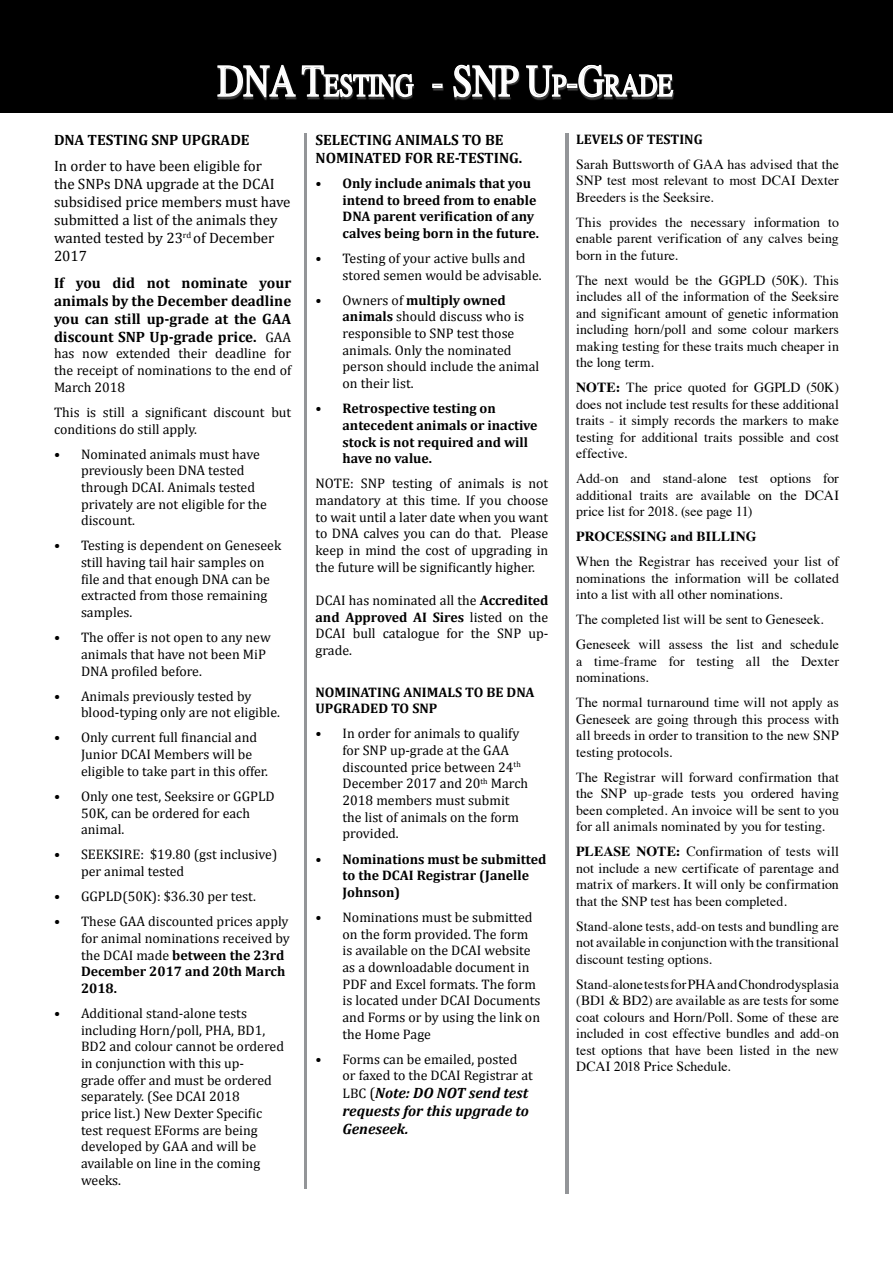
<style>
.page{position:relative;width:893px;height:1263px;background:#fff}
.page>*{position:absolute;margin:0;border:0;box-sizing:border-box;transform-origin:0 0}
.t1{font:31.5px "Times";color:#fff;scale:.8 1}
.t2{font:700 15px/18px "Cambria";color:#000;text-align:justify}
.t3{font:15px/18px "Cambria";color:#000}
.t4{font:italic 700 15px/18px "Cambria";color:#000;text-align:justify}
.t5{font:13.8px/16.6px "Cambria";color:#000}
.t6{font:13.8px/16.5px "Times";letter-spacing:.005em;color:#000;text-align:justify}
.t7{font:700 13.8px/16.6px "Cambria";color:#000}
.t8{font:700 13.8px "Times";letter-spacing:.005em;color:#000}
.s1{font-size:45px}
.s2{font-weight:700}
.s3{font-weight:400;font-size:13.8px}
.s4{font-weight:400;font-style:normal;font-size:13.8px}
.s5{font-weight:400;font-style:normal}
</style>
<div class="page">
<div style="left:0;top:0;width:893px;height:112px;background:#000"></div>
<div style="left:217px;top:65px;width:676px;height:89px;background:#fff;opacity:.25"></div>
<svg style="left:217px;top:64px;width:198px;height:34px"></svg>
<div style="left:432px;top:84px;width:11px;height:4px;border:2px solid #fff"></div>
<svg style="left:452px;top:64px;width:115px;height:34px"></svg>
<div style="left:567px;top:84px;width:10px;height:4px;border:2px solid #fff"></div>
<svg style="left:578px;top:64px;width:96px;height:34px"></svg>
<hr style="left:304px;top:133px;width:3px;height:1056px;background:#939598">
<hr style="left:565px;top:133px;width:4px;height:1060px;background:#939598">
<h1 class="t1" style="left:218px;top:56px;width:571px"><span class="s1">DNA</span> <span class="s1">T</span>ESTING <span class="s1">- SNP U</span>P<span class="s1">-G</span>RADE</h1>
<p class="t7" style="left:576px;top:130px;width:128px">LEVELS OF TESTING</p>
<p class="t6" style="left:576px;top:155px;width:264px">Sarah Buttsworth of GAA has advised that the SNP test most relevant to most DCAI Dexter Breeders is the Seeksire.</p>
<p class="t6" style="left:576px;top:213px;width:264px">This provides the necessary information to enable parent verification of any calves being born in the future.</p>
<p class="t6" style="left:576px;top:271px;width:264px">The next would be the GGPLD (50K). This includes all of the information of the Seeksire and significant amount of genetic information including horn/poll and some colour markers making testing for these traits much cheaper in the long term.</p>
<p class="t6" style="left:576px;top:378px;width:264px"><span class="s2">NOTE:</span> The price quoted for GGPLD (50K) does not include test results for these additional traits - it simply records the markers to make testing for additional traits possible and cost effective.</p>
<p class="t6" style="left:576px;top:469px;width:264px">Add-on and stand-alone test options for additional traits are available on the DCAI price list for 2018. (see page 11)</p>
<p class="t8" style="left:576px;top:523px;width:182px">PROCESSING and BILLING</p>
<p class="t6" style="left:576px;top:552px;width:264px">When the Registrar has received your list of nominations the information will be collated into a list with all other nominations.</p>
<p class="t6" style="left:576px;top:606px;width:264px;line-height:25px">The completed list will be sent to Geneseek.<br>Geneseek will assess the list and schedule</p>
<p class="t6" style="left:576px;top:652px;width:264px">a time-frame for testing all the Dexter nominations.</p>
<p class="t6" style="left:576px;top:693px;width:264px">The normal turnaround time will not apply as Geneseek are going through this process with all breeds in order to transition to the new SNP testing protocols.</p>
<p class="t6" style="left:576px;top:768px;width:264px">The Registrar will forward confirmation that the SNP up-grade tests you ordered having been completed. An invoice will be sent to you for all animals nominated by you for testing.</p>
<p class="t6" style="left:576px;top:842px;width:264px"><span class="s2">PLEASE NOTE:</span> Confirmation of tests will not include a new certificate of parentage and matrix of markers. It will only be confirmation that the SNP test has been completed.</p>
<p class="t6" style="left:576px;top:917px;width:264px">Stand-alone tests, add-on tests and bundling are not available in conjunction with the transitional discount testing options.</p>
<p class="t6" style="left:576px;top:975px;width:264px">Stand-alone tests for PHA and Chondrodysplasia (BD1 &amp; BD2) are available as are tests for some coat colours and Horn/Poll. Some of these are included in cost effective bundles and add-on test options that have been listed in the new DCAI 2018 Price Schedule.</p>
<p class="t2" style="left:54px;top:130px;width:197px">DNA TESTING SNP UPGRADE</p>
<p class="t3" style="left:54px;top:157px;width:238px">In order to have been eligible for<br>the SNPs DNA upgrade at the DCAI subsidised price members must have submitted a list of the animals they wanted tested by 23<sup>rd</sup> of December<br>2017</p>
<p class="t2" style="left:54px;top:273px;width:239px">If you did not nominate your animals by the December deadline you can still up-grade at the GAA discount SNP Up-grade price. <span class="s3">GAA</span></p>
<p class="t5" style="left:54px;top:345px;width:239px;text-align:justify">has now extended their deadline for the receipt of nominations to the end of March 2018</p>
<p class="t5" style="left:54px;top:404px;width:239px">This is still a significant discount but conditions do still apply.</p>
<p class="t5" style="left:81px;top:446px;width:187px;text-indent:-27px">• Nominated animals must have previously been DNA tested through DCAI. Animals tested privately are not eligible for the discount.</p>
<p class="t5" style="left:81px;top:537px;width:202px;text-indent:-27px">• Testing is dependent on Geneseek still having tail hair samples on file and that enough DNA can be extracted from those remaining samples.</p>
<p class="t5" style="left:81px;top:629px;width:191px;text-indent:-27px">• The offer is not open to any new animals that have not been MiP<br>DNA profiled before.</p>
<p class="t5" style="left:81px;top:687px;width:200px;text-indent:-27px">• Animals previously tested by blood-typing only are not eligible.</p>
<p class="t5" style="left:81px;top:729px;width:189px;text-indent:-27px">• Only current full financial and<br>Junior DCAI Members will be eligible to take part in this offer.</p>
<p class="t5" style="left:81px;top:788px;width:195px;text-indent:-27px">• Only one test, Seeksire or GGPLD<br>50K, can be ordered for each animal.</p>
<p class="t5" style="left:81px;top:846px;width:198px;text-indent:-27px">• SEEKSIRE: $19.80 (gst inclusive) per animal tested</p>
<p class="t5" style="left:54px;top:888px;width:203px">• GGPLD(50K): $36.30 per test.</p>
<p class="t5" style="left:81px;top:913px;width:210px;text-indent:-27px">• These GAA discounted prices apply for animal nominations received by the DCAI made <span class="s2">between the 23rd<br>December 2017 and 20th March<br>2018.</span></p>
<p class="t5" style="left:81px;top:1005px;width:205px;text-indent:-27px">• Additional stand-alone tests including Horn/poll, PHA, BD1,<br>BD2 and colour cannot be ordered in conjunction with this up-<br>grade offer and must be ordered separately. (See DCAI 2018<br>price list.) New Dexter Specific test request EForms are being developed by GAA and will be available on line in the coming weeks.</p>
<p class="t2" style="left:316px;top:130px;width:208px">SELECTING ANIMALS TO BE<br>NOMINATED FOR RE-TESTING.</p>
<p class="t7" style="left:343px;top:174px;width:198px;text-indent:-27px">• Only include animals that you intend to breed from to enable<br>DNA parent verification of any calves being born in the future.</p>
<p class="t5" style="left:343px;top:250px;width:201px;text-indent:-27px">• Testing of your active bulls and stored semen would be advisable.</p>
<p class="t5" style="left:343px;top:292px;width:198px;text-indent:-27px">• Owners of <span class="s2">multiply owned animals</span> should discuss who is responsible to SNP test those animals. Only the nominated person should include the animal on their list.</p>
<p class="t7" style="left:343px;top:400px;width:197px;text-indent:-27px">• Retrospective testing on antecedent animals or inactive stock is not required and will have no value.</p>
<p class="t5" style="left:316px;top:475px;width:234px;text-align:justify">NOTE: SNP testing of animals is not mandatory at this time. If you choose to wait until a later date when you want to DNA calves you can do that. Please keep in mind the cost of upgrading in the future will be significantly higher.</p>
<p class="t5" style="left:316px;top:592px;width:234px;text-align:justify">DCAI has nominated all the <span class="s2">Accredited and Approved AI Sires</span> listed on the DCAI bull catalogue for the SNP up&shy;grade.</p>
<p class="t7" style="left:316px;top:683px;width:220px">NOMINATING ANIMALS TO BE DNA<br>UPGRADED TO SNP</p>
<p class="t5" style="left:343px;top:725px;width:187px;text-indent:-27px">• In order for animals to qualify for SNP up-grade at the GAA discounted price between 24<sup>th<br></sup>December 2017 and 20<sup>th</sup> March<br>2018 members must submit the list of animals on the form provided.</p>
<p class="t7" style="left:343px;top:850px;width:205px;text-indent:-27px">• Nominations must be submitted to the DCAI Registrar (Janelle<br>Johnson)</p>
<p class="t5" style="left:343px;top:909px;width:199px;text-indent:-27px">• Nominations must be submitted on the form provided. The form is available on the DCAI website as a downloadable document in<br>PDF and Excel formats. The form is located under DCAI Documents and Forms or by using the link on the Home Page</p>
<p class="t5" style="left:343px;top:1050px;width:192px;text-indent:-27px">• Forms can be emailed, posted or faxed to the DCAI Registrar at</p>
<p class="t4" style="left:343px;top:1084px;width:188px"><span class="s4">LBC</span> <span class="s5">(</span>Note: do not send test requests for this upgrade to Geneseek.</p>
</div>
